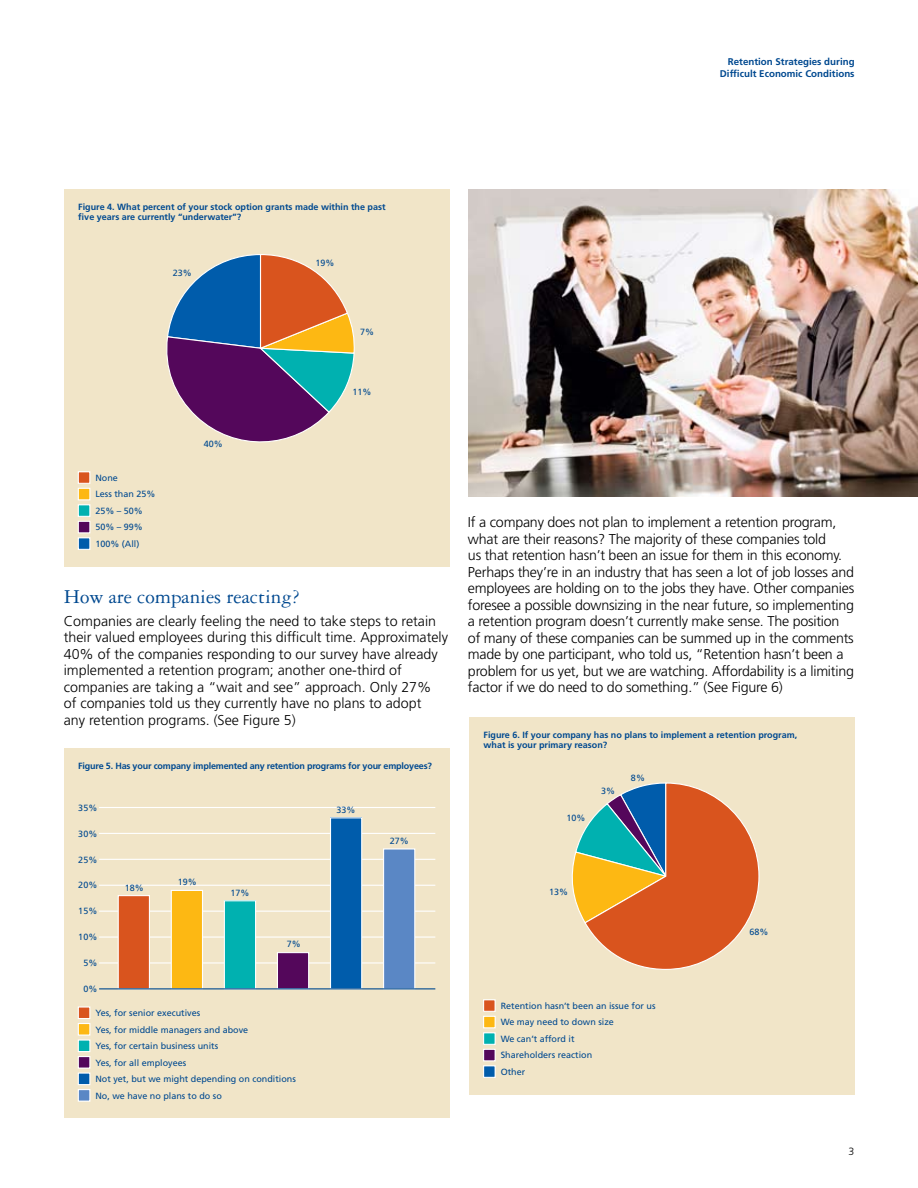
<style>
.page{position:relative;width:918px;height:1188px;background:#fff}
.page>*{position:absolute;margin:0;border:0;box-sizing:border-box;transform-origin:0 0}
.t1{font:21px "Garamond Three";color:#004990}
.t2{font:300 14.25px/16.5px "Frutiger LT Std";letter-spacing:-.015em;color:#000}
.t3{font:300 10.5px "Frutiger LT Std";color:#000}
.t4{font:700 9.75px/12.3px "Frutiger LT Std";color:#004990;text-align:right}
.t5{font:9px/16.5px "Frutiger LT Std";color:#004990}
.t6{font:700 9px/10.5px "Frutiger LT Std";color:#004990}
.t7{font:700 9px "Frutiger LT Std";letter-spacing:-.02em;color:#004990}
</style>
<div class="page">
<div style="left:64px;top:189px;width:385px;height:377px;background:#f1e5c8"></div>
<div style="left:78px;top:472px;width:12px;height:11px;background:#d9541e"></div>
<div style="left:78px;top:471px;width:12px;height:13px;border:1px solid #fff"></div>
<div style="left:78px;top:488px;width:12px;height:12px;background:#fdb813"></div>
<div style="left:78px;top:488px;width:12px;height:12px;border:1px solid #fff"></div>
<div style="left:78px;top:505px;width:12px;height:11px;background:#00b1b0"></div>
<div style="left:78px;top:504px;width:12px;height:13px;border:1px solid #fff"></div>
<div style="left:78px;top:521px;width:12px;height:12px;background:#54075b"></div>
<div style="left:78px;top:521px;width:12px;height:12px;border:1px solid #fff"></div>
<div style="left:78px;top:538px;width:12px;height:11px;background:#005cab"></div>
<div style="left:78px;top:537px;width:12px;height:13px;border:1px solid #fff"></div>
<svg style="left:166px;top:254px;width:189px;height:189px"></svg>
<div style="left:469px;top:717px;width:385px;height:377px;background:#f1e5c8"></div>
<div style="left:484px;top:1000px;width:11px;height:11px;background:#d9541e"></div>
<div style="left:483px;top:999px;width:13px;height:13px;border:1px solid #fff"></div>
<div style="left:484px;top:1016px;width:11px;height:12px;background:#fdb813"></div>
<div style="left:483px;top:1016px;width:13px;height:12px;border:1px solid #fff"></div>
<div style="left:484px;top:1033px;width:11px;height:11px;background:#00b1b0"></div>
<div style="left:483px;top:1032px;width:13px;height:13px;border:1px solid #fff"></div>
<div style="left:484px;top:1049px;width:11px;height:12px;background:#54075b"></div>
<div style="left:483px;top:1049px;width:13px;height:12px;border:1px solid #fff"></div>
<div style="left:484px;top:1066px;width:11px;height:11px;background:#005cab"></div>
<div style="left:483px;top:1065px;width:13px;height:13px;border:1px solid #fff"></div>
<svg style="left:571px;top:782px;width:189px;height:188px"></svg>
<div style="left:64px;top:748px;width:385px;height:370px;background:#f1e5c8"></div>
<div style="left:78px;top:1007px;width:12px;height:12px;background:#d9541e"></div>
<div style="left:78px;top:1006px;width:12px;height:13px;border:1px solid #fff"></div>
<div style="left:78px;top:1024px;width:12px;height:11px;background:#fdb813"></div>
<div style="left:78px;top:1023px;width:12px;height:13px;border:1px solid #fff"></div>
<div style="left:78px;top:1040px;width:12px;height:12px;background:#00b1b0"></div>
<div style="left:78px;top:1039px;width:12px;height:13px;border:1px solid #fff"></div>
<div style="left:78px;top:1057px;width:12px;height:11px;background:#54075b"></div>
<div style="left:78px;top:1056px;width:12px;height:13px;border:1px solid #fff"></div>
<div style="left:78px;top:1073px;width:12px;height:12px;background:#005cab"></div>
<div style="left:78px;top:1073px;width:12px;height:12px;border:1px solid #fff"></div>
<div style="left:78px;top:1090px;width:12px;height:11px;background:#5a87c5"></div>
<div style="left:78px;top:1089px;width:12px;height:13px;border:1px solid #fff"></div>
<hr style="left:99px;top:962px;width:336px;height:2px;background:#fff">
<hr style="left:99px;top:937px;width:336px;height:1px;background:#fff">
<hr style="left:99px;top:911px;width:336px;height:1px;background:#fff">
<hr style="left:99px;top:885px;width:336px;height:1px;background:#fff">
<hr style="left:99px;top:859px;width:336px;height:1px;background:#fff">
<hr style="left:99px;top:833px;width:336px;height:1px;background:#fff">
<hr style="left:99px;top:807px;width:336px;height:1px;background:#fff">
<div style="left:384px;top:849px;width:31px;height:140px;background:#5a87c5"></div>
<div style="left:383px;top:848px;width:32px;height:141px;border:1px solid #fff"></div>
<div style="left:331px;top:818px;width:31px;height:171px;background:#005cab"></div>
<div style="left:330px;top:817px;width:32px;height:172px;border:1px solid #fff"></div>
<div style="left:277px;top:953px;width:32px;height:36px;background:#54075b"></div>
<div style="left:277px;top:952px;width:32px;height:37px;border:1px solid #fff"></div>
<div style="left:224px;top:901px;width:32px;height:88px;background:#00b1b0"></div>
<div style="left:224px;top:900px;width:32px;height:89px;border:1px solid #fff"></div>
<div style="left:171px;top:890px;width:32px;height:99px;background:#fdb813"></div>
<div style="left:171px;top:890px;width:32px;height:99px;border:1px solid #fff"></div>
<div style="left:118px;top:896px;width:31px;height:93px;background:#d9541e"></div>
<div style="left:118px;top:895px;width:32px;height:94px;border:1px solid #fff"></div>
<hr style="left:99px;top:988px;width:336px;height:1px;background:#004990">
<img style="left:469px;top:189px;width:449px;height:307px">
<p class="t4" style="left:720px;top:55px;width:136px">Retention Strategies during<br>Difficult Economic Conditions</p>
<p class="t6" style="left:78px;top:201px;width:309px">Figure 4. What percent of your stock option grants made within the past five years are currently “underwater”?</p>
<p class="t5" style="left:173px;top:264px;width:21px">23%</p>
<p class="t5" style="left:315px;top:254px;width:21px">19%</p>
<p class="t5" style="left:360px;top:324px;width:16px">7%</p>
<p class="t5" style="left:95px;top:470px;width:62px">None<br>Less than 25%<br>25% – 50%<br>50% – 99%<br>100% (All)</p>
<p class="t5" style="left:204px;top:436px;width:21px">40%</p>
<p class="t5" style="left:353px;top:384px;width:21px">11%</p>
<h1 class="t1" style="left:64px;top:585px;width:238px">How are companies reacting?</h1>
<p class="t2" style="left:64px;top:613px;width:386px">Companies are clearly feeling the need to take steps to retain their valued employees during this difficult time. Approximately 40% of the companies responding to our survey have already implemented a retention program; another one-third of companies are taking a “wait and see” approach. Only 27%<br>of companies told us they currently have no plans to adopt<br>any retention programs. (See Figure 5)</p>
<p class="t7" style="left:78px;top:761px;width:355px">Figure 5. Has your company implemented any retention programs for your employees?</p>
<p class="t5" style="left:78px;top:799px;width:21px">35%</p>
<p class="t5" style="left:78px;top:825px;width:21px">30%</p>
<p class="t5" style="left:78px;top:851px;width:21px">25%</p>
<p class="t5" style="left:78px;top:877px;width:21px">20%</p>
<p class="t5" style="left:78px;top:903px;width:21px">15%</p>
<p class="t5" style="left:78px;top:929px;width:21px">10%</p>
<p class="t5" style="left:83px;top:955px;width:16px">5%</p>
<p class="t5" style="left:83px;top:981px;width:16px">0%</p>
<p class="t5" style="left:125px;top:879px;width:21px">18%</p>
<p class="t5" style="left:178px;top:874px;width:21px">19%</p>
<p class="t5" style="left:230px;top:884px;width:21px">17%</p>
<p class="t5" style="left:287px;top:936px;width:16px">7%</p>
<p class="t5" style="left:95px;top:1005px;width:202px">Yes, for senior executives<br>Yes, for middle managers and above<br>Yes, for certain business units<br>Yes, for all employees<br>Not yet, but we might depending on conditions<br>No, we have no plans to do so</p>
<p class="t5" style="left:336px;top:801px;width:21px">33%</p>
<p class="t5" style="left:390px;top:833px;width:21px">27%</p>
<p class="t2" style="left:468px;top:514px;width:388px">If a company does not plan to implement a retention program, what are their reasons? The majority of these companies told<br>us that retention hasn’t been an issue for them in this economy.<br>Perhaps they’re in an industry that has seen a lot of job losses and employees are holding on to the jobs they have. Other companies foresee a possible downsizing in the near future, so implementing a retention program doesn’t currently make sense. The position of many of these companies can be summed up in the comments made by one participant, who told us, “Retention hasn’t been a problem for us yet, but we are watching. Affordability is a limiting factor if we do need to do something.” (See Figure 6)</p>
<p class="t6" style="left:484px;top:729px;width:315px">Figure 6. If your company has no plans to implement a retention program, what is your primary reason?</p>
<p class="t5" style="left:601px;top:783px;width:16px">3%</p>
<p class="t5" style="left:631px;top:769px;width:16px">8%</p>
<p class="t5" style="left:566px;top:810px;width:21px">10%</p>
<p class="t5" style="left:549px;top:884px;width:21px">13%</p>
<p class="t5" style="left:501px;top:998px;width:156px">Retention hasn’t been an issue for us<br>We may need to down size<br>We can’t afford it<br>Shareholders reaction<br>Other</p>
<p class="t5" style="left:750px;top:923px;width:21px">68%</p>
<p class="t3" style="left:848px;top:1145px;width:7px">3</p>
</div>
